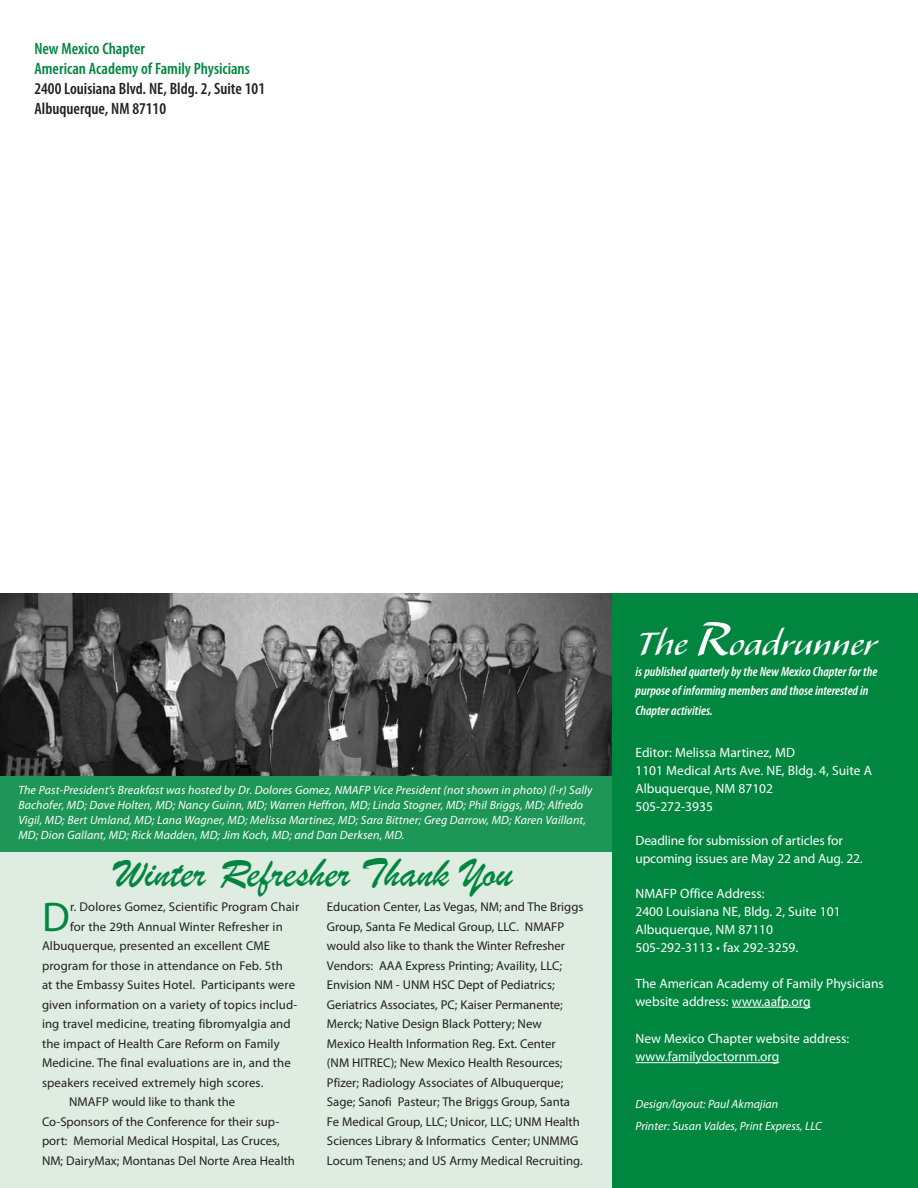
<style>
.page{position:relative;width:918px;height:1188px;background:#fff}
.page>*{position:absolute;margin:0;border:0;box-sizing:border-box;transform-origin:0 0}
.t1{font:42.75px "Brush Script";color:#00863f}
.t2{font:42px "Alexa";letter-spacing:-.005em;color:#fff}
.t3{font:41.7px "Myriad Pro";color:#00863f}
.t4{font:600 condensed 16.5px/19.8px "Myriad Pro";color:#231f20}
.t5{font:600 condensed 16.5px/19.8px "Myriad Pro";color:#00863f}
.t6{font:13.5px/18px "Myriad Pro";color:#fff}
.t7{font:italic 600 condensed 13.5px/19.5px "Myriad Pro";color:#fff}
.t8{font:12.75px/19.5px "Myriad Pro";color:#231f20}
.t9{font:italic 12px/15px "Myriad Pro";letter-spacing:.01em;color:#fff}
.s1{font-size:60px}
</style>
<div class="page">
<div style="left:0;top:593px;width:633px;height:595px;background:#deece1"></div>
<img style="left:0;top:593px;width:613px;height:183px">
<div style="left:0;top:776px;width:620px;height:76px;background:#1d9657"></div>
<div style="left:613px;top:593px;width:305px;height:595px;background:#00863f"></div>
<hr style="left:732px;top:1007px;width:79px;height:1px;background:#fff">
<hr style="left:635px;top:1062px;width:144px;height:1px;background:#fff">
<p class="t5" style="left:34px;top:39px;width:217px">New Mexico Chapter<br>American Academy of Family Physicians</p>
<p class="t4" style="left:34px;top:78px;width:232px">2400 Louisiana Blvd. NE, Bldg. 2, Suite 101<br>Albuquerque, NM 87110</p>
<p class="t9" style="left:18px;top:782px;width:576px">The Past-President’s Breakfast was hosted by Dr. Dolores Gomez, NMAFP Vice President (not shown in photo) (l-r) Sally Bachofer, MD; Dave Holten, MD; Nancy Guinn, MD; Warren Heffron, MD; Linda Stogner, MD; Phil Briggs, MD; Alfredo Vigil, MD; Bert Umland, MD; Lana Wagner, MD; Melissa Martinez, MD; Sara Bittner; Greg Darrow, MD; Karen Vaillant, MD; Dion Gallant, MD; Rick Madden, MD; Jim Koch, MD; and Dan Derksen, MD.</p>
<h1 class="t1" style="left:114px;top:847px;width:400px">Winter Refresher Thank You</h1>
<h3 class="t3" style="left:42px;top:891px;width:25px">D</h3>
<p class="t8" style="left:70px;top:897px;width:231px">r. Dolores Gomez, Scientific Program Chair</p>
<p class="t8" style="left:70px;top:917px;width:214px">for the 29th Annual Winter Refresher in</p>
<p class="t8" style="left:42px;top:936px;width:228px">Albuquerque, presented an excellent CME</p>
<p class="t8" style="left:42px;top:956px;width:242px">program for those in attendance on Feb. 5th</p>
<p class="t8" style="left:42px;top:975px;width:255px">at the Embassy Suites Hotel. Participants were</p>
<p class="t8" style="left:42px;top:995px;width:257px">given information on a variety of topics includ-</p>
<p class="t8" style="left:42px;top:1014px;width:250px">ing travel medicine, treating fibromyalgia and</p>
<p class="t8" style="left:42px;top:1034px;width:239px">the impact of Health Care Reform on Family</p>
<p class="t8" style="left:42px;top:1053px;width:250px">Medicine. The final evaluations are in, and the</p>
<p class="t8" style="left:42px;top:1073px;width:223px">speakers received extremely high scores.</p>
<p class="t8" style="left:69px;top:1092px;width:168px">N MAFP would like to thank the</p>
<p class="t8" style="left:42px;top:1112px;width:239px">Co-Sponsors of the Conference for their sup-</p>
<p class="t8" style="left:42px;top:1131px;width:239px">port: Memorial Medical Hospital, Las Cruces,</p>
<p class="t8" style="left:42px;top:1151px;width:255px">NM; DairyMax; Montanas Del Norte Area Health</p>
<p class="t8" style="left:327px;top:897px;width:258px">Education Center, Las Vegas, NM; and The Briggs Group, Santa Fe Medical Group, LLC. NMAFP would also like to thank the Winter Refresher Vendors: AAA</p>
<p class="t8" style="left:327px;top:956px;width:257px;text-indent:79px">Express Printing; Availity, LLC; Envision NM - UN M HSC Dept of Pediatrics; Geriatrics Associates, PC; Kaiser Permanente; Merck; Native Design Black Pottery; New Mexico Health Information Reg. Ext. Center<br>(NM HITREC); New Mexico Health Resources; Pfizer; Radiology Associates of Albuquerque; Sage; Sanofi Pasteur; The Briggs Group, Santa Fe Medical Group, LLC; Unicor, LLC; UN M Health Sciences Library &amp; Informatics Center; UN MMG Locum Tenens; and US Army Medical Recruiting.</p>
<h2 class="t2" style="left:635px;top:623px;width:242px">The <span class="s1">R</span>oadrunner</h2>
<p class="t7" style="left:635px;top:661px;width:243px">is published quarterly by the New Mexico Chapter for the purpose of informing members and those interested in<br>Chapter activities.</p>
<p class="t6" style="left:635px;top:743px;width:237px">Editor: Melissa Martinez, MD<br>1101 Medical Arts Ave. NE, Bldg. 4, Suite A<br>Albuquerque, NM 87102<br>505-272-3935</p>
<p class="t6" style="left:635px;top:832px;width:229px">Deadline for submission of articles for upcoming issues are May 22 and Aug. 22.</p>
<p class="t6" style="left:635px;top:884px;width:207px">NMAFP Office Address:<br>2400 Louisiana NE, Bldg. 2, Suite 101<br>Albuquerque, NM 87110<br>505-292-3113 • fax 292-3259.</p>
<p class="t6" style="left:635px;top:974px;width:250px">The American Academy of Family Physicians website address: www.aafp.org</p>
<p class="t6" style="left:635px;top:1030px;width:215px">New Mexico Chapter website address: www.familydoctornm.org</p>
<p class="t9" style="left:635px;top:1092px;width:188px;line-height:22.5px">Design/layout: Paul Akmajian<br>Printer: Susan Valdes, Print Express, LLC</p>
</div>
